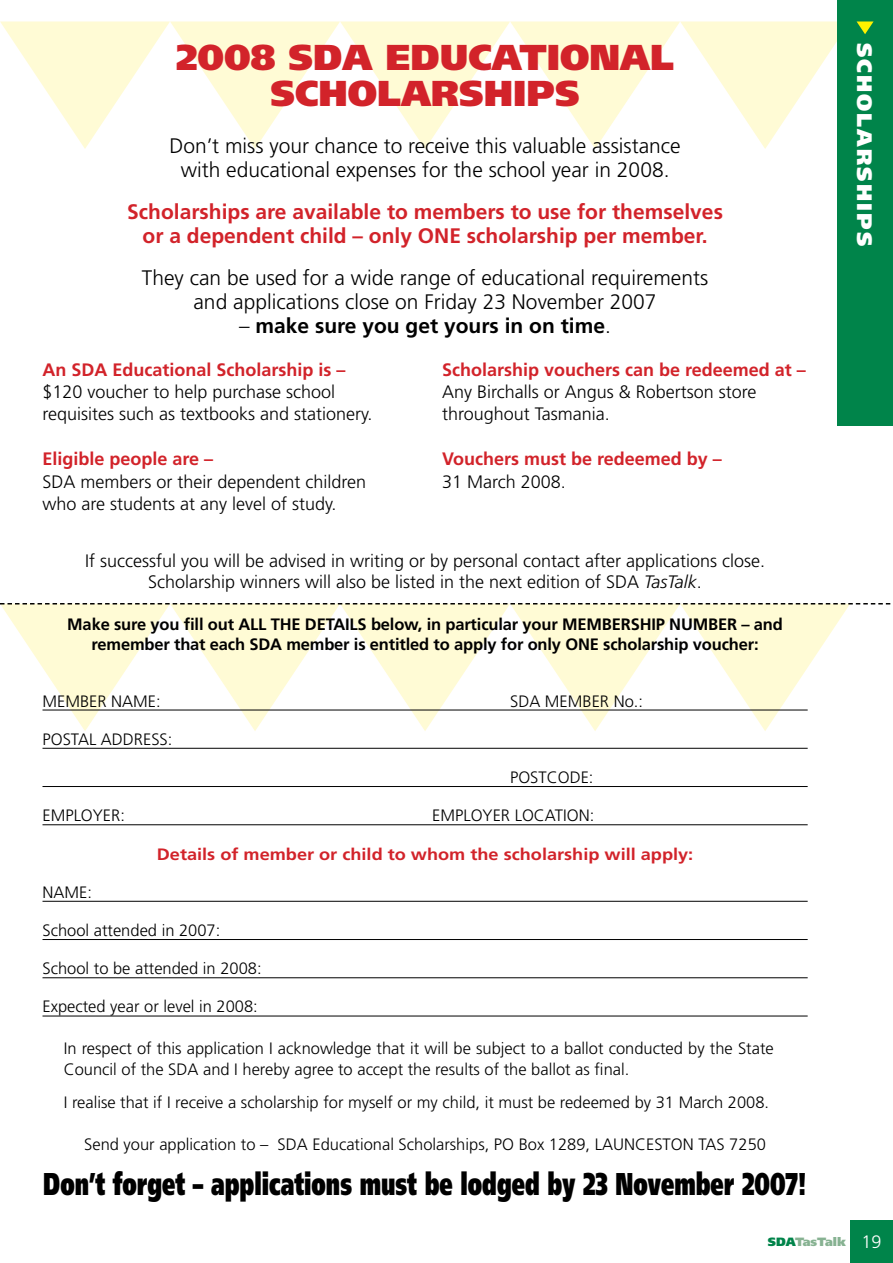
<style>
.page{position:relative;width:893px;height:1263px;background:#fff}
.page>*{position:absolute;margin:0;border:0;box-sizing:border-box;transform-origin:0 0}
.t1{font:900 36px/36px "Frutiger";color:#d2232a;text-align:center}
.t2{font:900 31.5px "Frutiger";color:#000;scale:.67 1}
.t3{font:300 21px/24px "Frutiger";color:#000;text-align:center}
.t4{font:700 21px/24px "Frutiger";color:#d2232a;text-align:center}
.t5{font:700 21px "Frutiger";color:#000}
.t6{font:900 21px "Frutiger";letter-spacing:.1em;color:#fff}
.t7{font:300 18px/22.5px "Frutiger";color:#000}
.t8{font:700 18px "Frutiger";color:#d2232a}
.t9{font:300 18px "Frutiger";color:#fff}
.t10{font:300 16.5px/21px "Frutiger";color:#000}
.t11{font:700 16.5px/19.8px "Frutiger";letter-spacing:-.01em;color:#000;text-align:center}
.t12{font:700 16.5px "Frutiger";color:#d2232a;scale:1.1 1}
.t13{font:900 12px "Frutiger";color:#87b292}
.s1{font-weight:300}
.s2{font-style:italic}
.s3{color:#00844a}
</style>
<div class="page">
<svg style="left:0;top:21px;width:837px;height:128px"></svg>
<div style="left:850px;top:1220px;width:43px;height:43px;background:#00844a"></div>
<div style="left:837px;top:0;width:56px;height:425px;background:#00844a"></div>
<svg style="left:857px;top:22px;width:16px;height:12px"></svg>
<svg style="left:0;top:603px;width:891px;height:128px"></svg>
<hr style="left:43px;top:710px;width:765px;height:1px;background:#000">
<hr style="left:43px;top:748px;width:765px;height:1px;background:#000">
<hr style="left:43px;top:786px;width:765px;height:1px;background:#000">
<hr style="left:43px;top:824px;width:765px;height:1px;background:#000">
<hr style="left:43px;top:901px;width:765px;height:1px;background:#000">
<hr style="left:43px;top:939px;width:765px;height:1px;background:#000">
<hr style="left:43px;top:977px;width:765px;height:1px;background:#000">
<hr style="left:43px;top:1016px;width:765px;height:1px;background:#000">
<h1 class="t1" style="left:176px;top:42px;width:499px">2008 SDA EDUCATIONAL<br>SCHOLARSHIPS</h1>
<p class="t3" style="left:169px;top:135px;width:513px">Don’t miss your chance to receive this valuable assistance with educational expenses for the school year in 2008.</p>
<p class="t4" style="left:127px;top:201px;width:597px">Scholarships are available to members to use for themselves or a dependent child – only ONE scholarship per member.</p>
<p class="t3" style="left:142px;top:267px;width:568px">They can be used for a wide range of educational requirements and applications close on Friday 23 November 2007</p>
<p class="t5" style="left:239px;top:317px;width:373px"><span class="s1">–</span> make sure you get yours in on time<span class="s1">.</span></p>
<p class="t8" style="left:43px;top:362px;width:304px">An SDA Educational Scholarship is –</p>
<p class="t7" style="left:43px;top:382px;width:331px">$120 voucher to help purchase school requisites such as textbooks and stationery.</p>
<p class="t8" style="left:43px;top:452px;width:172px">Eligible people are –</p>
<p class="t7" style="left:43px;top:472px;width:325px">SDA members or their dependent children who are students at any level of study.</p>
<p class="t8" style="left:442px;top:362px;width:365px">Scholarship vouchers can be redeemed at –</p>
<p class="t7" style="left:442px;top:382px;width:316px">Any Birchalls or Angus &amp; Robertson store throughout Tasmania.</p>
<p class="t8" style="left:442px;top:452px;width:281px">Vouchers must be redeemed by –</p>
<p class="t7" style="left:442px;top:472px;width:125px">31 March 2008.</p>
<p class="t7" style="left:85px;top:551px;width:681px;line-height:21.6px;text-align:center">If successful you will be advised in writing or by personal contact after applications close.<br>Scholarship winners will also be listed in the next edition of SDA <span class="s2">TasTalk</span>.</p>
<p class="t11" style="left:67px;top:615px;width:717px">Make sure you fill out ALL THE DETAILS below, in particular your MEMBERSHIP NUMBER – and remember that each SDA member is entitled to apply for only ONE scholarship voucher:</p>
<p class="t6" style="left:873px;top:43px;width:205px;rotate:90deg">SCHOLARSHIPS</p>
<p class="t10" style="left:43px;top:692px;width:120px">MEMBER NAME:</p>
<p class="t10" style="left:510px;top:692px;width:134px">SDA MEMBER No.:</p>
<p class="t10" style="left:43px;top:730px;width:131px">POSTAL ADDRESS:</p>
<p class="t10" style="left:510px;top:768px;width:85px">POSTCODE:</p>
<p class="t10" style="left:43px;top:806px;width:84px">EMPLOYER:</p>
<p class="t10" style="left:432px;top:806px;width:163px">EMPLOYER LOCATION:</p>
<p class="t12" style="left:157px;top:847px;width:489px">Details of member or child to whom the scholarship will apply:</p>
<p class="t10" style="left:43px;top:883px;width:51px">NAME:</p>
<p class="t10" style="left:43px;top:921px;width:179px">School attended in 2007:</p>
<p class="t10" style="left:43px;top:959px;width:221px">School to be attended in 2008:</p>
<p class="t10" style="left:43px;top:998px;width:217px">Expected year or level in 2008:</p>
<p class="t10" style="left:64px;top:1039px;width:711px">In respect of this application I acknowledge that it will be subject to a ballot conducted by the State<br>Council of the SDA and I hereby agree to accept the results of the ballot as final.</p>
<p class="t10" style="left:64px;top:1093px;width:707px">I realise that if I receive a scholarship for myself or my child, it must be redeemed by 31 March 2008.</p>
<p class="t10" style="left:84px;top:1135px;width:683px">Send your application to – SDA Educational Scholarships, PO Box 1289, LAUNCESTON TAS 7250</p>
<h2 class="t2" style="left:43px;top:1172px;width:1141px">Don’t forget – applications must be lodged by 23 November 2007!</h2>
<p class="t13" style="left:768px;top:1237px;width:80px"><span class="s3">SDA</span>TasTalk</p>
<p class="t9" style="left:861px;top:1235px;width:22px">19</p>
</div>
